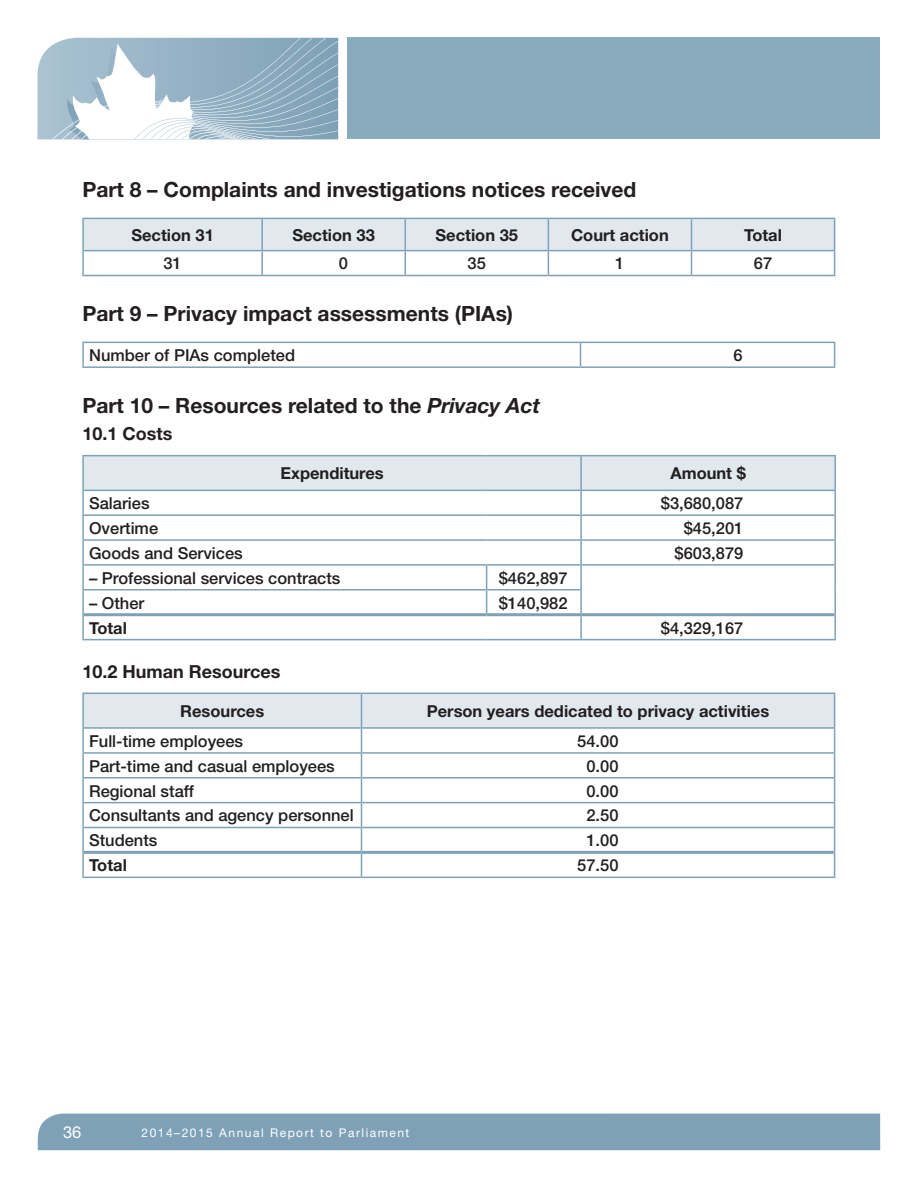
<style>
.page{position:relative;width:918px;height:1188px;background:#fff}
.page>*{position:absolute;margin:0;border:0;box-sizing:border-box;transform-origin:0 0}
.t1{font:700 21px "Helvetica Neue";color:#231f20}
.t2{font:700 18px "Helvetica Neue";color:#231f20}
.t3{font:500 16.5px "Helvetica Neue";color:#231f20}
.t4{font:700 16.5px "Helvetica Neue";color:#231f20}
.t5{font:16.5px "Helvetica Neue";color:#fff}
.t6{font:12px "Helvetica Neue";letter-spacing:.125em;color:#fff}
.s1{font-style:italic}
</style>
<div class="page">
<div style="left:38px;top:1114px;width:842px;height:36px;background:#7ea1b7"></div>
<div style="left:348px;top:38px;width:532px;height:101px;background:#8aaabe"></div>
<svg style="left:38px;top:38px;width:300px;height:102px"></svg>
<hr style="left:82px;top:250px;width:180px;height:1px;background:#7ea1b7">
<hr style="left:82px;top:218px;width:180px;height:1px;background:#7ea1b7">
<hr style="left:82px;top:219px;width:2px;height:31px;background:#7ea1b7">
<hr style="left:82px;top:251px;width:2px;height:24px;background:#7ea1b7">
<svg style="left:83px;top:218px;width:752px;height:57px"></svg>
<hr style="left:82px;top:275px;width:180px;height:1px;background:#7ea1b7">
<hr style="left:262px;top:275px;width:143px;height:1px;background:#7ea1b7">
<hr style="left:405px;top:275px;width:143px;height:1px;background:#7ea1b7">
<hr style="left:548px;top:275px;width:143px;height:1px;background:#7ea1b7">
<hr style="left:691px;top:275px;width:144px;height:1px;background:#7ea1b7">
<hr style="left:82px;top:342px;width:498px;height:1px;background:#7ea1b7">
<hr style="left:580px;top:342px;width:255px;height:1px;background:#7ea1b7">
<hr style="left:82px;top:343px;width:2px;height:23px;background:#7ea1b7">
<svg style="left:580px;top:343px;width:1px;height:23px"></svg>
<svg style="left:834px;top:343px;width:1px;height:23px"></svg>
<hr style="left:82px;top:366px;width:498px;height:2px;background:#7ea1b7">
<hr style="left:580px;top:366px;width:255px;height:2px;background:#7ea1b7">
<div style="left:84px;top:456px;width:750px;height:34px;background:#e1e9ef"></div>
<hr style="left:82px;top:490px;width:405px;height:1px;background:#7ea1b7">
<hr style="left:487px;top:490px;width:94px;height:1px;background:#7ea1b7">
<hr style="left:581px;top:490px;width:255px;height:1px;background:#7ea1b7">
<hr style="left:82px;top:455px;width:405px;height:1px;background:#7ea1b7">
<hr style="left:82px;top:456px;width:2px;height:34px;background:#7ea1b7">
<hr style="left:487px;top:455px;width:94px;height:1px;background:#7ea1b7">
<hr style="left:581px;top:455px;width:255px;height:1px;background:#7ea1b7">
<hr style="left:580px;top:456px;width:2px;height:34px;background:#7ea1b7">
<hr style="left:834px;top:456px;width:2px;height:34px;background:#7ea1b7">
<hr style="left:82px;top:491px;width:2px;height:23px;background:#7ea1b7">
<hr style="left:580px;top:491px;width:2px;height:23px;background:#7ea1b7">
<hr style="left:834px;top:491px;width:2px;height:23px;background:#7ea1b7">
<hr style="left:82px;top:514px;width:405px;height:2px;background:#7ea1b7">
<hr style="left:82px;top:516px;width:2px;height:23px;background:#7ea1b7">
<hr style="left:487px;top:514px;width:94px;height:2px;background:#7ea1b7">
<hr style="left:581px;top:514px;width:255px;height:2px;background:#7ea1b7">
<hr style="left:580px;top:516px;width:2px;height:23px;background:#7ea1b7">
<hr style="left:834px;top:516px;width:2px;height:23px;background:#7ea1b7">
<hr style="left:82px;top:539px;width:405px;height:2px;background:#7ea1b7">
<hr style="left:82px;top:541px;width:2px;height:23px;background:#7ea1b7">
<hr style="left:487px;top:539px;width:94px;height:2px;background:#7ea1b7">
<hr style="left:581px;top:539px;width:255px;height:2px;background:#7ea1b7">
<hr style="left:580px;top:541px;width:2px;height:23px;background:#7ea1b7">
<hr style="left:834px;top:541px;width:2px;height:23px;background:#7ea1b7">
<hr style="left:82px;top:564px;width:405px;height:2px;background:#7ea1b7">
<hr style="left:82px;top:566px;width:2px;height:23px;background:#7ea1b7">
<hr style="left:487px;top:564px;width:94px;height:2px;background:#7ea1b7">
<hr style="left:581px;top:564px;width:255px;height:2px;background:#7ea1b7">
<hr style="left:580px;top:566px;width:2px;height:23px;background:#7ea1b7">
<hr style="left:834px;top:566px;width:2px;height:24px;background:#7ea1b7">
<hr style="left:82px;top:589px;width:405px;height:2px;background:#7ea1b7">
<hr style="left:82px;top:591px;width:2px;height:24px;background:#7ea1b7">
<hr style="left:487px;top:589px;width:95px;height:2px;background:#7ea1b7">
<svg style="left:486px;top:566px;width:1px;height:47px"></svg>
<hr style="left:580px;top:591px;width:2px;height:22px;background:#7ea1b7">
<hr style="left:834px;top:590px;width:2px;height:25px;background:#7ea1b7">
<hr style="left:82px;top:615px;width:2px;height:24px;background:#7ea1b7">
<hr style="left:580px;top:616px;width:2px;height:23px;background:#7ea1b7">
<hr style="left:834px;top:615px;width:2px;height:24px;background:#7ea1b7">
<hr style="left:82px;top:639px;width:405px;height:1px;background:#7ea1b7">
<hr style="left:487px;top:639px;width:94px;height:1px;background:#7ea1b7">
<hr style="left:581px;top:639px;width:255px;height:1px;background:#7ea1b7">
<hr style="left:84px;top:613px;width:403px;height:3px;background:#7ea1b7">
<hr style="left:487px;top:613px;width:94px;height:3px;background:#7ea1b7">
<hr style="left:581px;top:613px;width:253px;height:3px;background:#7ea1b7">
<hr style="left:82px;top:727px;width:279px;height:2px;background:#7ea1b7">
<hr style="left:82px;top:693px;width:279px;height:1px;background:#7ea1b7">
<hr style="left:82px;top:694px;width:2px;height:33px;background:#7ea1b7">
<hr style="left:82px;top:729px;width:2px;height:23px;background:#7ea1b7">
<hr style="left:82px;top:752px;width:279px;height:2px;background:#7ea1b7">
<hr style="left:82px;top:754px;width:2px;height:23px;background:#7ea1b7">
<hr style="left:82px;top:777px;width:279px;height:2px;background:#7ea1b7">
<hr style="left:82px;top:779px;width:2px;height:23px;background:#7ea1b7">
<hr style="left:82px;top:802px;width:279px;height:1px;background:#7ea1b7">
<hr style="left:82px;top:803px;width:2px;height:24px;background:#7ea1b7">
<hr style="left:82px;top:827px;width:279px;height:1px;background:#7ea1b7">
<hr style="left:82px;top:828px;width:2px;height:24px;background:#7ea1b7">
<hr style="left:82px;top:852px;width:2px;height:25px;background:#7ea1b7">
<svg style="left:83px;top:693px;width:752px;height:184px"></svg>
<hr style="left:82px;top:877px;width:279px;height:1px;background:#7ea1b7">
<hr style="left:361px;top:877px;width:474px;height:1px;background:#7ea1b7">
<hr style="left:84px;top:851px;width:277px;height:3px;background:#7ea1b7">
<hr style="left:361px;top:851px;width:473px;height:3px;background:#7ea1b7">
<p class="t1" style="left:82px;top:177px;width:556px">Part 8 – Complaints and investigations notices received</p>
<p class="t4" style="left:131px;top:225px;width:84px">Section 31</p>
<p class="t4" style="left:292px;top:225px;width:84px">Section 33</p>
<p class="t4" style="left:436px;top:225px;width:84px">Section 35</p>
<p class="t4" style="left:571px;top:225px;width:99px">Court action</p>
<p class="t4" style="left:744px;top:225px;width:39px">Total</p>
<p class="t3" style="left:163px;top:254px;width:20px">31</p>
<p class="t3" style="left:339px;top:254px;width:11px">0</p>
<p class="t3" style="left:468px;top:254px;width:20px">35</p>
<p class="t3" style="left:615px;top:254px;width:11px">1</p>
<p class="t3" style="left:754px;top:254px;width:20px">67</p>
<p class="t1" style="left:82px;top:301px;width:432px">Part 9 – Privacy impact assessments (PIAs)</p>
<p class="t3" style="left:89px;top:345px;width:208px">Number of PIAs completed</p>
<p class="t3" style="left:734px;top:345px;width:11px">6</p>
<p class="t1" style="left:82px;top:392px;width:459px">Part 10 – Resources related to the <span class="s1">Privacy Act</span></p>
<p class="t2" style="left:82px;top:422px;width:92px">10.1 Costs</p>
<p class="t4" style="left:280px;top:463px;width:105px">Expenditures</p>
<p class="t4" style="left:670px;top:463px;width:77px">Amount $</p>
<p class="t3" style="left:89px;top:493px;width:62px">Salaries</p>
<p class="t3" style="left:661px;top:493px;width:84px">$3,680,087</p>
<p class="t3" style="left:89px;top:518px;width:71px">Overtime</p>
<p class="t3" style="left:684px;top:518px;width:61px">$45,201</p>
<p class="t3" style="left:89px;top:543px;width:155px">Goods and Services</p>
<p class="t3" style="left:675px;top:543px;width:70px">$603,879</p>
<p class="t3" style="left:89px;top:568px;width:253px">– Professional services contracts</p>
<p class="t3" style="left:499px;top:568px;width:70px">$462,897</p>
<p class="t3" style="left:89px;top:593px;width:57px">– Other</p>
<p class="t3" style="left:499px;top:593px;width:70px">$140,982</p>
<p class="t4" style="left:89px;top:618px;width:39px">Total</p>
<p class="t3" style="left:661px;top:618px;width:84px">$4,329,167</p>
<p class="t2" style="left:82px;top:660px;width:200px">10.2 Human Resources</p>
<p class="t4" style="left:180px;top:701px;width:86px">Resources</p>
<p class="t4" style="left:427px;top:701px;width:344px">Person years dedicated to privacy activities</p>
<p class="t3" style="left:89px;top:731px;width:156px">Full-time employees</p>
<p class="t3" style="left:577px;top:731px;width:43px">54.00</p>
<p class="t3" style="left:89px;top:756px;width:247px">Part-time and casual employees</p>
<p class="t3" style="left:586px;top:756px;width:34px">0.00</p>
<p class="t3" style="left:89px;top:781px;width:106px">Regional staff</p>
<p class="t3" style="left:586px;top:781px;width:34px">0.00</p>
<p class="t3" style="left:89px;top:806px;width:266px">Consultants and agency personnel</p>
<p class="t3" style="left:586px;top:806px;width:34px">2.50</p>
<p class="t3" style="left:89px;top:831px;width:70px">Students</p>
<p class="t3" style="left:586px;top:831px;width:34px">1.00</p>
<p class="t4" style="left:89px;top:855px;width:39px">Total</p>
<p class="t3" style="left:577px;top:855px;width:43px">57.50</p>
<p class="t5" style="left:63px;top:1123px;width:20px">36</p>
<p class="t6" style="left:142px;top:1125px;width:269px">2014–2015 Annual Report to Parliament</p>
</div>
